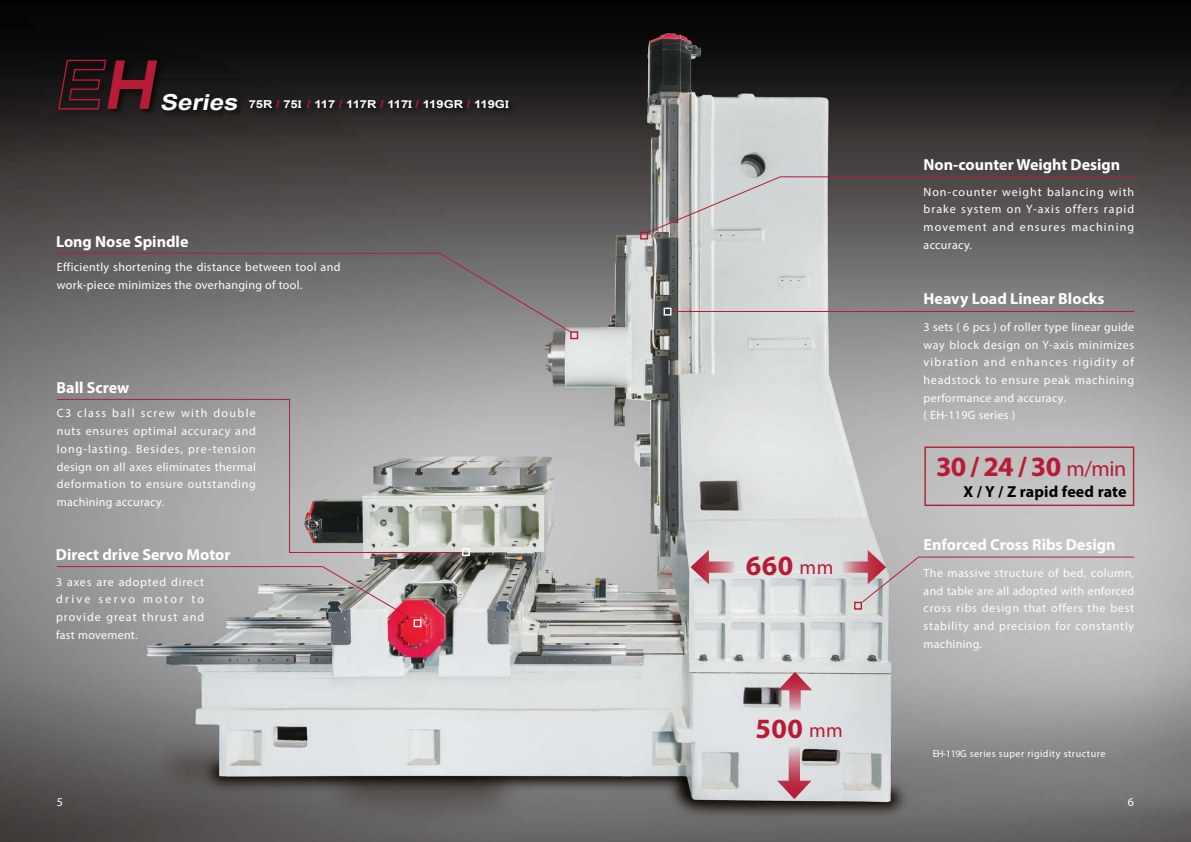
<style>
.page{position:relative;width:1191px;height:842px;background:#fff}
.page>*{position:absolute;margin:0;border:0;box-sizing:border-box;transform-origin:0 0}
.t1{font:italic 59.3px "AR Gothic 2 Ultra Distended";color:#b81b35;scale:.9 1}
.t2{font:700 28px "Myriad Pro";letter-spacing:.02em;color:#b81b35}
.t3{font:700 16px "Myriad Pro";color:#fff}
.t4{font:700 16px "Myriad Pro";letter-spacing:.01em;color:#000}
.t5{font:12px/17.7px "Myriad Pro";letter-spacing:.05em;color:#fff;text-align:justify}
.t6{font:12px/17.7px "Myriad Pro";letter-spacing:.03em;color:#fff}
.t7{font:700 11px "Arial";color:#fff;scale:1.18 1}
.t8{font:10px "Myriad Pro";letter-spacing:.05em;color:#fff}
.s1{font-style:italic;font-size:22px}
.s2{color:#b81b35}
.s3{font-family:"Microsoft Ya Hei";font-size:9.9px}
.s4{font-weight:400;font-size:20px}
.s5{font-weight:400;font-size:22px}
</style>
<div class="page">
<img style="left:0;top:0;width:1191px;height:842px">
<svg style="left:709px;top:561px;width:26px;height:12px"></svg>
<svg style="left:690px;top:550px;width:19px;height:34px"></svg>
<svg style="left:788px;top:746px;width:12px;height:35px"></svg>
<svg style="left:777px;top:781px;width:34px;height:18px"></svg>
<svg style="left:841px;top:561px;width:20px;height:12px"></svg>
<svg style="left:789px;top:690px;width:11px;height:21px"></svg>
<svg style="left:778px;top:672px;width:34px;height:18px"></svg>
<div style="left:924px;top:446px;width:210px;height:60px;border:1px solid #b81b35"></div>
<svg style="left:56px;top:252px;width:516px;height:81px"></svg>
<svg style="left:56px;top:566px;width:359px;height:55px"></svg>
<svg style="left:56px;top:399px;width:407px;height:154px"></svg>
<div style="left:570px;top:331px;width:8px;height:8px;border:1px solid #b81b35"></div>
<div style="left:413px;top:619px;width:8px;height:8px;border:1px solid #fff"></div>
<div style="left:462px;top:548px;width:8px;height:8px;border:1px solid #fff"></div>
<hr style="left:671px;top:311px;width:463px;height:1px;background:#b81b35">
<svg style="left:646px;top:176px;width:488px;height:58px"></svg>
<div style="left:640px;top:232px;width:8px;height:8px;border:1px solid #b81b35"></div>
<div style="left:663px;top:308px;width:8px;height:8px;border:1px solid #fff"></div>
<svg style="left:861px;top:550px;width:274px;height:53px"></svg>
<div style="left:854px;top:602px;width:8px;height:8px;border:1px solid #b81b35"></div>
<div style="left:159px;top:91px;width:86px;height:27px;background:#1b1919"></div>
<div style="left:56px;top:57px;width:109px;height:61px;background:#000;opacity:.75"></div>
<svg style="left:57px;top:59px;width:51px;height:51px"></svg>
<div style="left:247px;top:97px;width:270px;height:19px;background:#231f20"></div>
<h1 class="t1" style="left:103px;top:58px;width:69px">H</h1>
<p class="t7" style="left:160px;top:97px;width:297px"><span class="s1">Series</span> 75R <span class="s2">/</span> 75<span class="s3">I</span> <span class="s2">/</span> 117 <span class="s2">/</span> 117R <span class="s2">/</span> 117<span class="s3">I</span> <span class="s2">/</span> 119GR <span class="s2">/</span> 119G<span class="s3">I</span></p>
<h3 class="t3" style="left:56px;top:231px;width:134px">Long Nose Spindle</h3>
<p class="t6" style="left:57px;top:258px;width:285px">Efficiently shortening the distance between tool and work-piece minimizes the overhanging of tool.</p>
<h3 class="t3" style="left:57px;top:377px;width:74px">Ball Screw</h3>
<p class="t5" style="left:57px;top:404px;width:201px">C3 class ball screw with double nuts ensures optimal accuracy and long-lasting. Besides, pre-tension design on all axes eliminates thermal deformation to ensure outstanding machining accuracy.</p>
<h3 class="t3" style="left:56px;top:544px;width:176px">Direct drive Servo Motor</h3>
<p class="t5" style="left:56px;top:573px;width:150px">3 axes are adopted direct drive servo motor to provide great thrust and fast movement.</p>
<h2 class="t2" style="left:745px;top:547px;width:89px">660 <span class="s4">mm</span></h2>
<h2 class="t2" style="left:755px;top:710px;width:89px">500 <span class="s4">mm</span></h2>
<h3 class="t3" style="left:923px;top:155px;width:198px">Non-counter Weight Design</h3>
<p class="t5" style="left:923px;top:183px;width:212px">Non-counter weight balancing with brake system on Y-axis offers rapid movement and ensures machining accuracy.</p>
<h3 class="t3" style="left:923px;top:288px;width:182px">Heavy Load Linear Blocks</h3>
<p class="t5" style="left:923px;top:318px;width:212px;text-align:left">3 sets ( 6 pcs ) of roller type linear guide way block design on Y-axis minimizes vibration and enhances rigidity of headstock to ensure peak machining performance and accuracy.<br>( EH-119G series )</p>
<h2 class="t2" style="left:936px;top:448px;width:192px">30 / 24 / 30 <span class="s5">m/min</span></h2>
<h3 class="t4" style="left:963px;top:481px;width:165px">X / Y / Z rapid feed rate</h3>
<h3 class="t3" style="left:923px;top:534px;width:193px">Enforced Cross Ribs Design</h3>
<p class="t5" style="left:923px;top:564px;width:212px">The massive structure of bed, column, and table are all adopted with enforced cross ribs design that offers the best stability and precision for constantly machining.</p>
<p class="t8" style="left:932px;top:747px;width:174px">EH-119G series super rigidity structure</p>
<p class="t5" style="left:57px;top:793px;width:8px">5</p>
<p class="t5" style="left:1127px;top:793px;width:8px">6</p>
</div>
